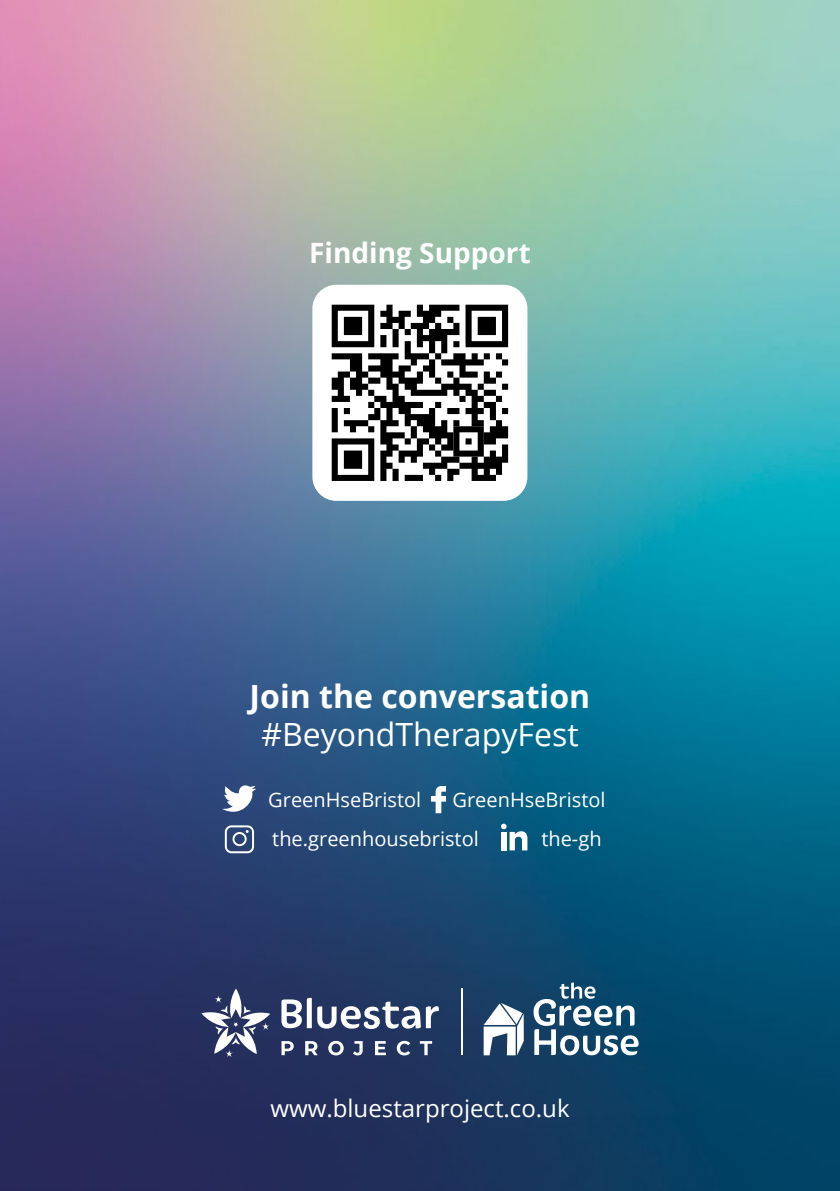
<style>
.page{position:relative;width:840px;height:1191px;background:#fff}
.page>*{position:absolute;margin:0;border:0;box-sizing:border-box;transform-origin:0 0}
.t1{font:700 32px "Open Sans";color:#fff}
.t2{font:32px "Open Sans";color:#fff}
.t3{font:700 28px "Open Sans";color:#fff}
.t4{font:24px "Open Sans";color:#fff}
.t5{font:20px/39.4px "Open Sans";color:#fff}
</style>
<div class="page">
<img style="left:0;top:0;width:839px;height:1191px">
<hr style="left:461px;top:988px;width:1px;height:67px;background:#fff">
<svg style="left:483px;top:1003px;width:40px;height:52px"></svg>
<svg style="left:533px;top:982px;width:105px;height:73px"></svg>
<svg style="left:281px;top:997px;width:30px;height:31px"></svg>
<svg style="left:317px;top:1001px;width:122px;height:28px"></svg>
<svg style="left:281px;top:1041px;width:12px;height:14px"></svg>
<svg style="left:305px;top:1041px;width:12px;height:14px"></svg>
<svg style="left:328px;top:1040px;width:15px;height:15px"></svg>
<svg style="left:353px;top:1041px;width:9px;height:14px"></svg>
<svg style="left:375px;top:1041px;width:11px;height:14px"></svg>
<svg style="left:396px;top:1040px;width:14px;height:15px"></svg>
<svg style="left:419px;top:1041px;width:13px;height:14px"></svg>
<svg style="left:201px;top:988px;width:69px;height:69px"></svg>
<svg style="left:222px;top:784px;width:34px;height:35px"></svg>
<div style="left:225px;top:825px;width:29px;height:28px;border:2px solid #fff;border-radius:6px"></div>
<div style="left:232px;top:832px;width:14px;height:14px;border:2px solid #fff;border-radius:50%"></div>
<svg style="left:430px;top:786px;width:15px;height:27px"></svg>
<svg style="left:500px;top:823px;width:27px;height:27px"></svg>
<div style="left:312px;top:285px;width:215px;height:216px;background:#fff;border-radius:24px"></div>
<svg style="left:331px;top:304px;width:178px;height:177px"></svg>
<h2 class="t3" style="left:309px;top:233px;width:223px">Finding Support</h2>
<h1 class="t1" style="left:249px;top:673px;width:342px">Join the conversation</h1>
<h1 class="t2" style="left:261px;top:712px;width:318px">#BeyondTherapyFest</h1>
<p class="t5" style="left:268px;top:779px;width:154px">GreenHseBristol</p>
<p class="t5" style="left:272px;top:779px;width:334px;text-indent:180px">GreenHseBristol the.greenhousebristol</p>
<p class="t5" style="left:541px;top:819px;width:62px">the-gh</p>
<p class="t4" style="left:270px;top:1091px;width:300px">www.bluestarproject.co.uk</p>
</div>
